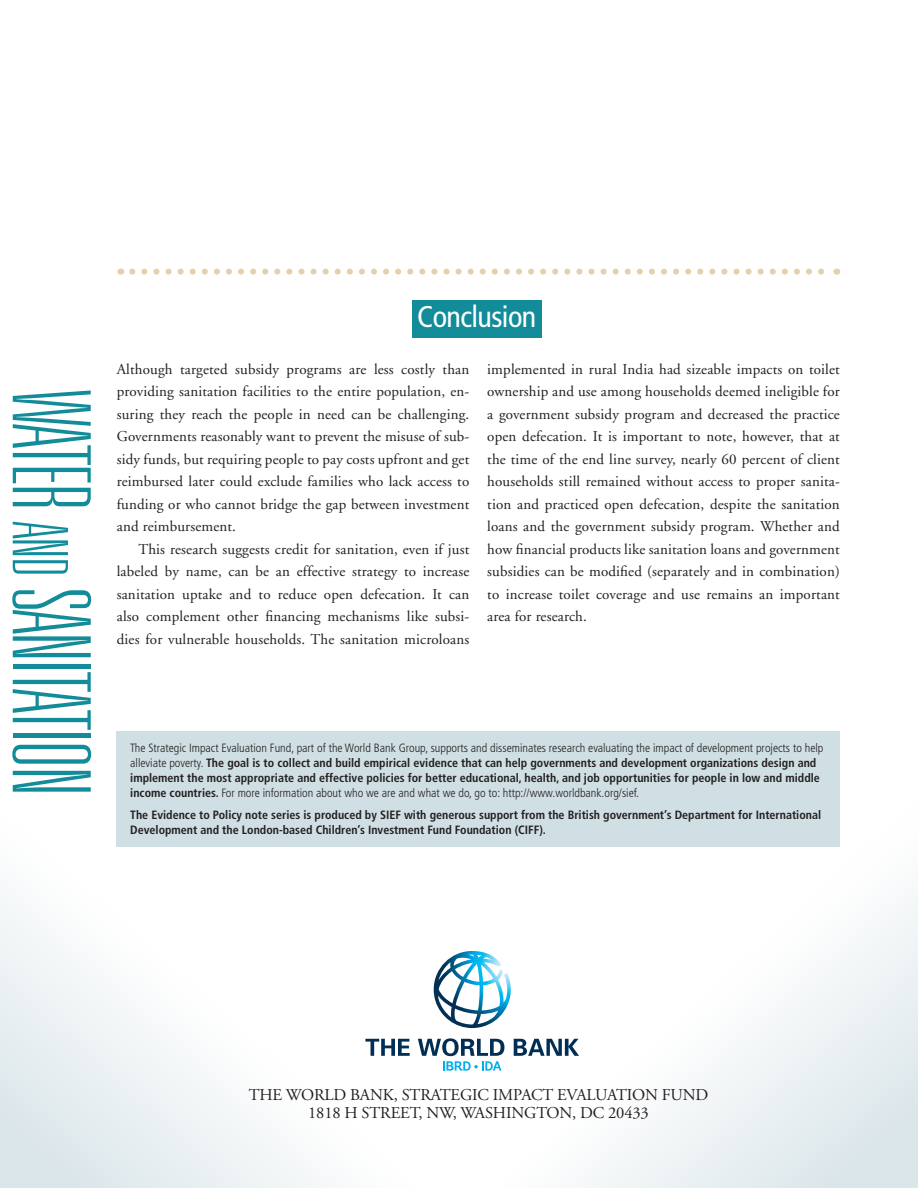
<style>
.page{position:relative;width:918px;height:1188px;background:#fff}
.page>*{position:absolute;margin:0;border:0;box-sizing:border-box;transform-origin:0 0}
.t1{font:100 ultra-condensed 108px "Univers";color:#138c99}
.t2{font:condensed 30px "Frutiger";letter-spacing:-.02em;color:#fff}
.t3{font:16.5px "Adobe Garamond";letter-spacing:-.01em;color:#231f20}
.t4{font:15px/22.5px "Adobe Garamond";letter-spacing:.01em;color:#231f20;text-align:justify}
.t5{font:700 condensed 12px/15px "Frutiger";color:#231f20}
.s1{font-size:76.5px}
.s2{font-weight:300}
</style>
<div class="page">
<hr style="left:917px;top:146px;width:1px;height:34px;background:#92bac3">
<svg style="left:484px;top:846px;width:434px;height:342px"></svg>
<svg style="left:0;top:797px;width:434px;height:391px"></svg>
<svg style="left:132px;top:269px;width:692px;height:6px"></svg>
<div style="left:413px;top:300px;width:129px;height:38px;background:#138c99"></div>
<hr style="left:917px;top:0;width:1px;height:146px;background:#138c99">
<svg style="left:365px;top:1039px;width:45px;height:17px"></svg>
<svg style="left:514px;top:1039px;width:65px;height:17px"></svg>
<svg style="left:418px;top:1038px;width:86px;height:33px"></svg>
<svg style="left:434px;top:951px;width:77px;height:77px"></svg>
<div style="left:117px;top:731px;width:723px;height:115px;background:#d0dfe4"></div>
<p class="t1" style="left:106px;top:390px;width:407px;rotate:90deg">WATER <span class="s1">AND</span> SANITATION</p>
<p class="t2" style="left:417px;top:299px;width:121px">Conclusion</p>
<p class="t4" style="left:117px;top:358px;width:354px">Although targeted subsidy programs are less costly than providing sanitation facilities to the entire population, en&shy;suring they reach the people in need can be challenging.<br>Governments reasonably want to prevent the misuse of sub&shy;sidy funds, but requiring people to pay costs upfront and get reimbursed later could exclude families who lack access to funding or who cannot bridge the gap between investment and reimbursement.</p>
<p class="t4" style="left:117px;top:538px;width:354px;text-indent:22px">This research suggests credit for sanitation, even if just labeled by name, can be an effective strategy to increase sanitation uptake and to reduce open defecation. It can also complement other financing mechanisms like subsi&shy;dies for vulnerable households. The sanitation microloans</p>
<p class="t4" style="left:487px;top:358px;width:354px">implemented in rural India had sizeable impacts on toilet ownership and use among households deemed ineligible for a government subsidy program and decreased the practice open defecation. It is important to note, however, that at the time of the end line survey, nearly 60 percent of client households still remained without access to proper sanita&shy;tion and practiced open defecation, despite the sanitation loans and the government subsidy program. Whether and how financial products like sanitation loans and government subsidies can be modified (separately and in combination) to increase toilet coverage and use remains an important area for research.</p>
<p class="t5" style="left:130px;top:740px;width:695px"><span class="s2">The Strategic Impact Evaluation Fund, part of the World Bank Group, supports and disseminates research evaluating the impact of development projects to help alleviate poverty.</span> The goal is to collect and build empirical evidence that can help governments and development organizations design and implement the most appropriate and effective policies for better educational, health, and job opportunities for people in low and middle income countries. <span class="s2">For more information about who we are and what we do, go to: http://www.worldbank.org/sief.</span></p>
<p class="t5" style="left:130px;top:808px;width:692px">The Evidence to Policy note series is produced by SIEF with generous support from the British government’s Department for International<br>Development and the London-based Children’s Investment Fund Foundation (CIFF).</p>
<p class="t3" style="left:249px;top:1086px;width:461px">THE WORLD BANK, STRATEGIC IMPACT EVALUATION FUND</p>
<p class="t3" style="left:308px;top:1104px;width:342px">1818 H STREET, NW, WASHINGTON, DC 20433</p>
</div>
